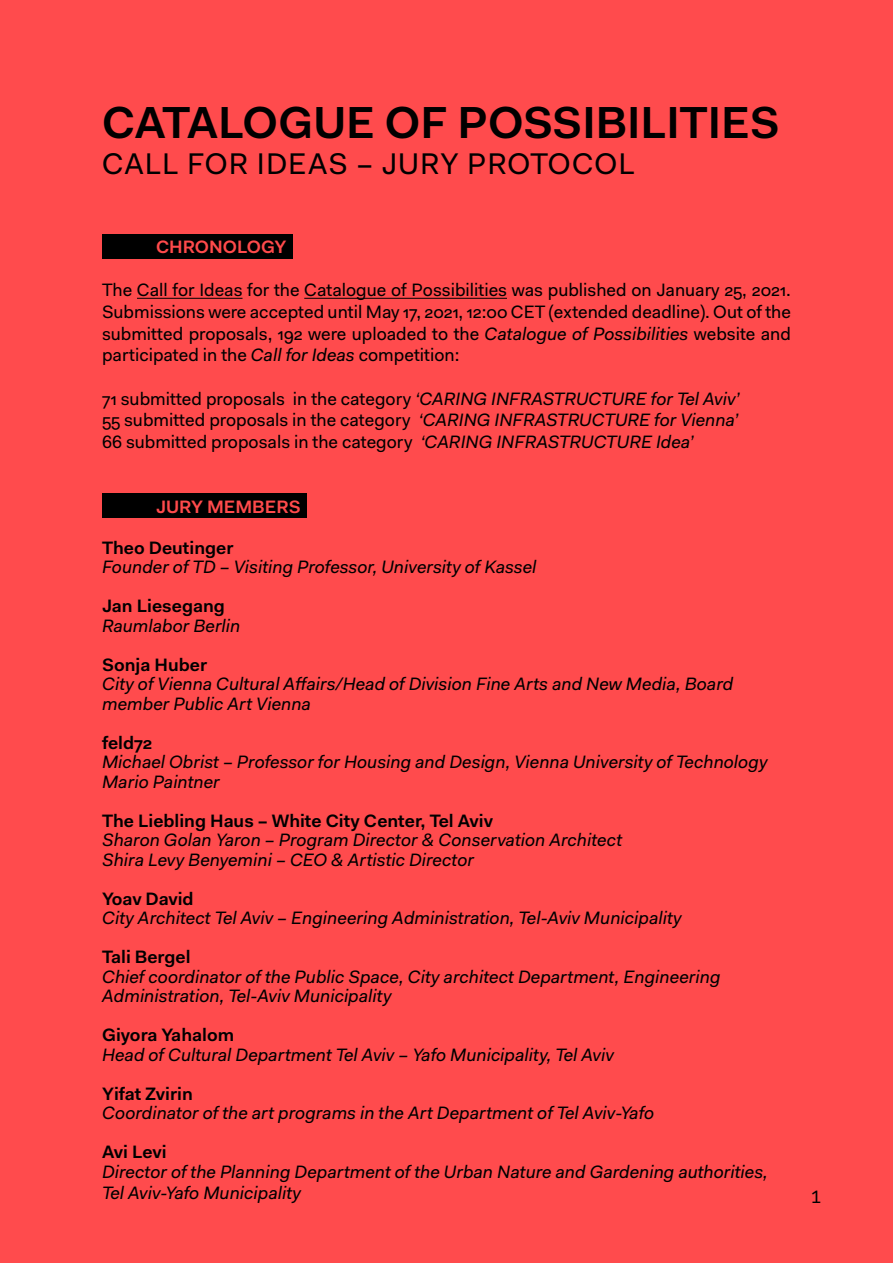
<style>
.page{position:relative;width:893px;height:1263px;background:#ff4b4d}
.page>*{position:absolute;margin:0;border:0;box-sizing:border-box;transform-origin:0 0}
.t1{font:600 45px "Fakt Pro";color:#010000}
.t2{font:30px "Fakt Pro";letter-spacing:.035em;color:#010000}
.t3{font:italic 18px/19.5px "Fakt Pro";color:#010000}
.t4{font:18px/21.6px "Fakt Pro";color:#010000;text-align:justify}
.t5{font:600 18px "Fakt Pro";color:#010000}
.t6{font:600 18px "Fakt Pro";color:#ff4a4b}
.t7{font:18px "Fakt Pro";color:#000}
.s1{font-style:italic}
</style>
<div class="page">
<div style="left:102px;top:493px;width:204px;height:25px;background:#000"></div>
<div style="left:102px;top:234px;width:191px;height:25px;background:#000"></div>
<hr style="left:137px;top:298px;width:105px;height:1px;background:#010000">
<hr style="left:304px;top:298px;width:203px;height:1px;background:#010000">
<h1 class="t1" style="left:102px;top:92px;width:679px">CATALOGUE OF POSSIBILITIES</h1>
<h2 class="t2" style="left:102px;top:143px;width:534px">CALL FOR IDEAS – JURY PROTOCOL</h2>
<p class="t6" style="left:156px;top:235px;width:132px">CHRONOLOGY</p>
<p class="t4" style="left:102px;top:279px;width:690px">The Call for Ideas for the Catalogue of Possibilities was published on January 25, 2021.<br>Submissions were accepted until May 17, 2021, 12:00 CET (extended deadline). Out of the submitted proposals, 192 were uploaded to the <span class="s1">Catalogue of Possibilities</span> website and participated in the <span class="s1">Call for Ideas</span> competition:</p>
<p class="t4" style="left:102px;top:387px;width:639px">71 submitted proposals in the category <span class="s1">‘CARING INFRASTRUCTURE for Tel Aviv’ </span>55 submitted proposals in the category <span class="s1">‘CARING INFRASTRUCTURE for Vienna’ </span>66 submitted proposals in the category <span class="s1">‘CARING INFRASTRUCTURE Idea’</span></p>
<p class="t6" style="left:156px;top:494px;width:146px">JURY MEMBERS</p>
<p class="t5" style="left:102px;top:535px;width:133px">Theo Deutinger</p>
<p class="t3" style="left:102px;top:557px;width:436px">Founder of TD – Visiting Professor, University of Kassel</p>
<p class="t5" style="left:102px;top:594px;width:124px">Jan Liesegang</p>
<p class="t3" style="left:102px;top:615px;width:140px">Raumlabor Berlin</p>
<p class="t5" style="left:102px;top:652px;width:107px">Sonja Huber</p>
<p class="t3" style="left:102px;top:674px;width:633px">City of Vienna Cultural Affairs/Head of Division Fine Arts and New Media, Board member Public Art Vienna</p>
<p class="t5" style="left:102px;top:730px;width:52px">feld72</p>
<p class="t3" style="left:102px;top:752px;width:667px">Michael Obrist – Professor for Housing and Design, Vienna University of Technology<br>Mario Paintner</p>
<p class="t5" style="left:102px;top:808px;width:392px">The Liebling Haus – White City Center, Tel Aviv</p>
<p class="t3" style="left:102px;top:830px;width:522px">Sharon Golan Yaron – Program Director &amp; Conservation Architect<br>Shira Levy Benyemini – CEO &amp; Artistic Director</p>
<p class="t5" style="left:102px;top:886px;width:93px">Yoav David</p>
<p class="t3" style="left:102px;top:908px;width:581px">City Architect Tel Aviv – Engineering Administration, Tel-Aviv Municipality</p>
<p class="t5" style="left:102px;top:945px;width:90px">Tali Bergel</p>
<p class="t3" style="left:102px;top:966px;width:620px">Chief coordinator of the Public Space, City architect Department, Engineering<br>Administration, Tel-Aviv Municipality</p>
<p class="t5" style="left:102px;top:1023px;width:133px">Giyora Yahalom</p>
<p class="t3" style="left:102px;top:1044px;width:513px">Head of Cultural Department Tel Aviv – Yafo Municipality, Tel Aviv</p>
<p class="t5" style="left:102px;top:1081px;width:92px">Yifat Zvirin</p>
<p class="t3" style="left:102px;top:1103px;width:554px">Coordinator of the art programs in the Art Department of Tel Aviv-Yafo</p>
<p class="t5" style="left:102px;top:1140px;width:66px">Avi Levi</p>
<p class="t3" style="left:102px;top:1160px;width:667px;line-height:21.6px">Director of the Planning Department of the Urban Nature and Gardening authorities,<br>Tel Aviv-Yafo Municipality</p>
<p class="t7" style="left:811px;top:1185px;width:12px">1</p>
</div>
